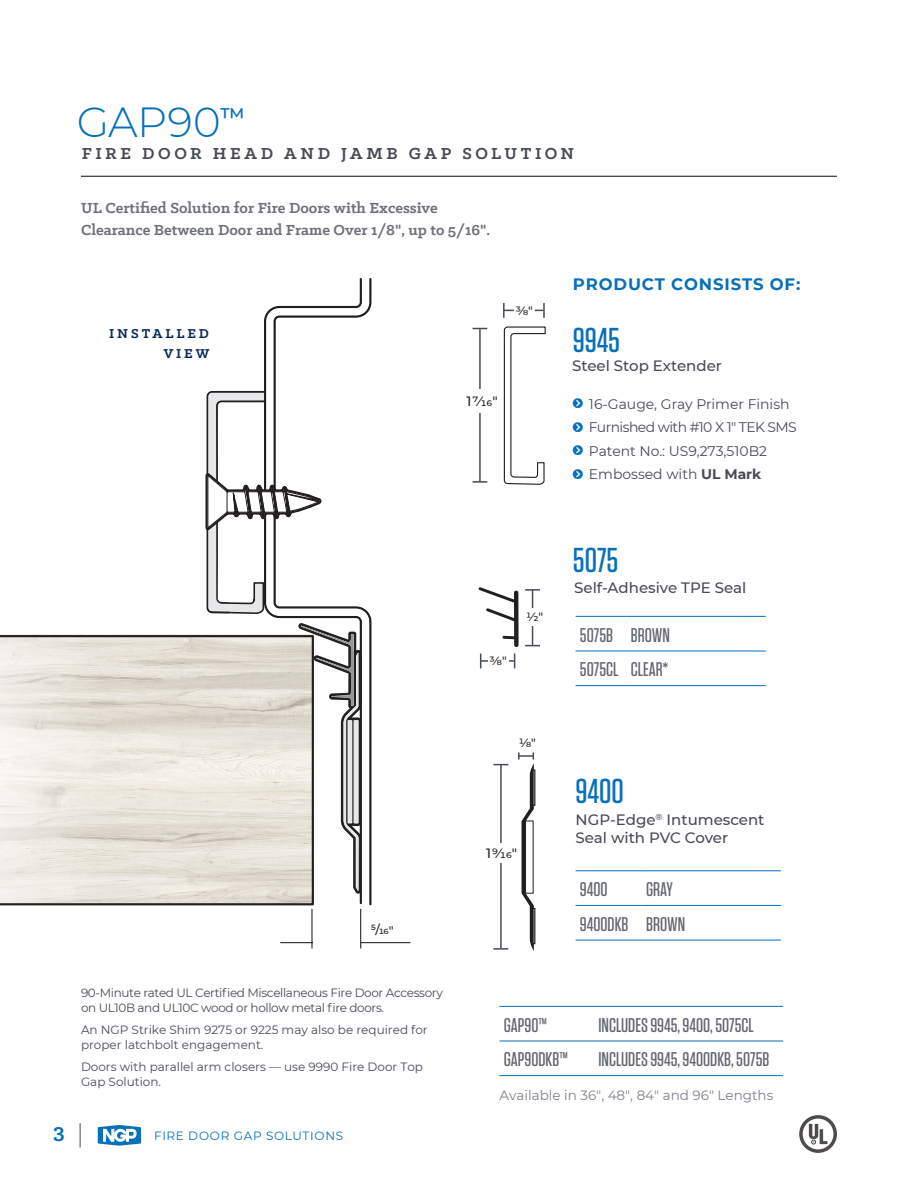
<style>
.page{position:relative;width:918px;height:1188px;background:#fff}
.page>*{position:absolute;margin:0;border:0;box-sizing:border-box;transform-origin:0 0}
.t1{font:300 42px "Montserrat";letter-spacing:-.005em;color:#0770ba}
.t2{font:500 34.5px "Tungsten";color:#0770ba}
.t3{font:700 22.5px "Klinic Slab";color:#0770ba}
.t4{font:500 19.8px "Tungsten";color:#62666f}
.t5{font:700 18px "Klinic Slab";letter-spacing:.2em;color:#464b54}
.t6{font:17.1px "Arial";color:#231f20}
.t7{font:700 16.5px/22px "Klinic Slab";color:#6d7179}
.t8{font:700 16.5px "Montserrat";letter-spacing:.05em;color:#0770ba}
.t9{font:500 15px/18px "Montserrat";color:#464b54}
.SUBHEADS{font:700 14.55px/19px "Klinic Slab";letter-spacing:.2em;color:#042758;text-align:right}
.t10{font:13.95px "Montserrat";color:#464b54}
.t11{font:13.95px "Montserrat";letter-spacing:-.04em;color:#464b54}
.t12{font:13.5px "Montserrat";color:#7f828b}
.SUBHEADS-2{font:500 13.5px "Montserrat";color:#231f20}
.SUBHEADS-3{font:500 12.45px "Montserrat";color:#231f20}
.t13{font:12px/15px "Montserrat";color:#464b54}
.t14{font:12px/15px "Montserrat";letter-spacing:-.03em;color:#464b54}
.t15{font:12px "Montserrat";letter-spacing:.06em;color:#0770ba}
.SUBHEADS-4{font:500 12px "Montserrat";color:#231f20}
.t16{font:8.85px "Arial";color:#231f20}
.s1{font-weight:700}
</style>
<div class="page">
<svg style="left:98px;top:1125px;width:43px;height:21px"></svg>
<svg style="left:80px;top:1123px;width:1px;height:25px"></svg>
<svg style="left:799px;top:1115px;width:38px;height:38px"></svg>
<hr style="left:81px;top:176px;width:756px;height:1px;background:#464b54">
<svg style="left:0;top:278px;width:371px;height:627px"></svg>
<hr style="left:360px;top:909px;width:1px;height:40px;background:#231f20">
<hr style="left:361px;top:942px;width:49px;height:1px;background:#231f20">
<hr style="left:311px;top:909px;width:2px;height:40px;background:#231f20">
<hr style="left:280px;top:942px;width:33px;height:1px;background:#231f20">
<svg style="left:203px;top:358px;width:169px;height:536px"></svg>
<hr style="left:576px;top:616px;width:51px;height:1px;background:#0770ba">
<hr style="left:627px;top:616px;width:139px;height:1px;background:#0770ba">
<hr style="left:576px;top:651px;width:51px;height:1px;background:#0770ba">
<hr style="left:627px;top:651px;width:139px;height:1px;background:#0770ba">
<hr style="left:576px;top:685px;width:51px;height:1px;background:#0770ba">
<hr style="left:627px;top:685px;width:139px;height:1px;background:#0770ba">
<hr style="left:576px;top:871px;width:66px;height:1px;background:#0770ba">
<hr style="left:642px;top:871px;width:139px;height:1px;background:#0770ba">
<hr style="left:576px;top:905px;width:66px;height:1px;background:#0770ba">
<hr style="left:642px;top:905px;width:139px;height:1px;background:#0770ba">
<hr style="left:576px;top:940px;width:66px;height:1px;background:#0770ba">
<hr style="left:642px;top:940px;width:139px;height:1px;background:#0770ba">
<div style="left:533px;top:770px;width:2px;height:36px;border:1px solid #231f20"></div>
<div style="left:533px;top:908px;width:2px;height:36px;border:1px solid #231f20"></div>
<hr style="left:500px;top:1006px;width:94px;height:1px;background:#0770ba">
<hr style="left:594px;top:1006px;width:189px;height:1px;background:#0770ba">
<hr style="left:500px;top:1041px;width:94px;height:1px;background:#0770ba">
<hr style="left:594px;top:1041px;width:189px;height:1px;background:#0770ba">
<hr style="left:500px;top:1075px;width:94px;height:1px;background:#0770ba">
<hr style="left:594px;top:1075px;width:189px;height:1px;background:#0770ba">
<svg style="left:472px;top:328px;width:15px;height:1px"></svg>
<svg style="left:472px;top:481px;width:15px;height:2px"></svg>
<hr style="left:479px;top:328px;width:2px;height:154px;background:#464b54">
<div style="left:465px;top:389px;width:35px;height:24px;background:#fff"></div>
<svg style="left:503px;top:303px;width:2px;height:15px"></svg>
<svg style="left:543px;top:303px;width:2px;height:15px"></svg>
<hr style="left:504px;top:310px;width:39px;height:1px;background:#464b54">
<div style="left:514px;top:297px;width:20px;height:26px;background:#fff"></div>
<svg style="left:480px;top:654px;width:1px;height:14px"></svg>
<svg style="left:514px;top:654px;width:1px;height:14px"></svg>
<hr style="left:481px;top:660px;width:33px;height:2px;background:#464b54">
<div style="left:488px;top:648px;width:20px;height:26px;background:#fff"></div>
<svg style="left:478px;top:587px;width:62px;height:59px"></svg>
<hr style="left:532px;top:590px;width:1px;height:55px;background:#464b54">
<div style="left:523px;top:608px;width:24px;height:18px;background:#fff"></div>
<svg style="left:518px;top:753px;width:16px;height:198px"></svg>
<svg style="left:494px;top:764px;width:14px;height:1px"></svg>
<svg style="left:494px;top:948px;width:14px;height:2px"></svg>
<hr style="left:500px;top:765px;width:2px;height:183px;background:#464b54">
<div style="left:484px;top:843px;width:35px;height:20px;background:#fff"></div>
<svg style="left:503px;top:326px;width:43px;height:159px"></svg>
<p class="t1" style="left:77px;top:94px;width:170px">GAP90<sup>™</sup></p>
<p class="t5" style="left:82px;top:142px;width:494px">FIRE DOOR HEAD AND JAMB GAP SOLUTION</p>
<p class="t7" style="left:81px;top:196px;width:410px">UL Certified Solution for Fire Doors with Excessive<br>Clearance Between Door and Frame Over 1/8", up to 5/16".</p>
<p class="SUBHEADS" style="left:109px;top:324px;width:102px">INSTALLED<br>VIEW</p>
<p class="SUBHEADS-4" style="left:516px;top:302px;width:19px">3/8ʺ</p>
<p class="SUBHEADS-2" style="left:467px;top:392px;width:33px">17/16ʺ</p>
<p class="t16" style="left:492px;top:663px;width:17px;rotate:-90deg">3/8"</p>
<p class="SUBHEADS-4" style="left:490px;top:652px;width:19px">3/8ʺ</p>
<p class="t16" style="left:523px;top:623px;width:17px;rotate:-90deg">1/2"</p>
<p class="SUBHEADS-4" style="left:526px;top:609px;width:19px">1/2ʺ</p>
<p class="SUBHEADS-4" style="left:519px;top:735px;width:19px">1/8ʺ</p>
<p class="t6" style="left:373px;top:918px;width:41px">5/16"</p>
<p class="SUBHEADS-3" style="left:371px;top:921px;width:24px">⁵/16ʺ</p>
<p class="SUBHEADS-2" style="left:486px;top:844px;width:33px">19/16ʺ</p>
<p class="t8" style="left:573px;top:272px;width:229px">PRODUCT CONSISTS OF:</p>
<p class="t2" style="left:573px;top:322px;width:49px">9945</p>
<p class="t9" style="left:572px;top:356px;width:151px">Steel Stop Extender</p>
<p class="t10" style="left:589px;top:394px;width:202px">16-Gauge, Gray Primer Finish</p>
<p class="t11" style="left:589px;top:418px;width:209px">Furnished with #10 X 1" TEK SMS</p>
<p class="t10" style="left:589px;top:441px;width:180px">Patent No.: US9,273,510B2</p>
<p class="t10" style="left:589px;top:465px;width:174px">Embossed with <span class="s1">UL Mark</span></p>
<p class="t2" style="left:573px;top:542px;width:47px">5075</p>
<p class="t9" style="left:574px;top:578px;width:173px">Self-Adhesive TPE Seal</p>
<p class="t4" style="left:580px;top:624px;width:35px">5075B</p>
<p class="t4" style="left:631px;top:624px;width:41px">BROWN</p>
<p class="t4" style="left:580px;top:659px;width:40px">5075CL</p>
<p class="t4" style="left:631px;top:659px;width:39px">CLEAR*</p>
<p class="t2" style="left:576px;top:773px;width:50px">9400</p>
<p class="t9" style="left:576px;top:810px;width:190px">NGP-Edge<sup>®</sup> Intumescent<br>Seal with PVC Cover</p>
<p class="t4" style="left:580px;top:879px;width:29px">9400</p>
<p class="t4" style="left:646px;top:879px;width:28px">GRAY</p>
<p class="t4" style="left:580px;top:913px;width:50px">9400DKB</p>
<p class="t4" style="left:646px;top:913px;width:41px">BROWN</p>
<p class="t14" style="left:81px;top:985px;width:363px">90-Minute rated UL Certified Miscellaneous Fire Door Accessory on UL10B and UL10C wood or hollow metal fire doors.</p>
<p class="t13" style="left:81px;top:1022px;width:348px">An NGP Strike Shim 9275 or 9225 may also be required for proper latchbolt engagement.</p>
<p class="t13" style="left:81px;top:1058px;width:344px">Doors with parallel arm closers — use 9990 Fire Door Top<br>Gap Solution.</p>
<h3 class="t3" style="left:53px;top:1119px;width:13px">3</h3>
<p class="t15" style="left:154px;top:1127px;width:191px">FIRE DOOR GAP SOLUTIONS</p>
<p class="t4" style="left:504px;top:1014px;width:45px">GAP90™</p>
<p class="t4" style="left:598px;top:1014px;width:157px">INCLUDES 9945, 9400, 5075CL</p>
<p class="t4" style="left:504px;top:1049px;width:66px">GAP90DKB™</p>
<p class="t4" style="left:598px;top:1049px;width:173px">INCLUDES 9945, 9400DKB, 5075B</p>
<p class="t12" style="left:500px;top:1086px;width:275px">Available in 36", 48", 84" and 96" Lengths</p>
</div>
